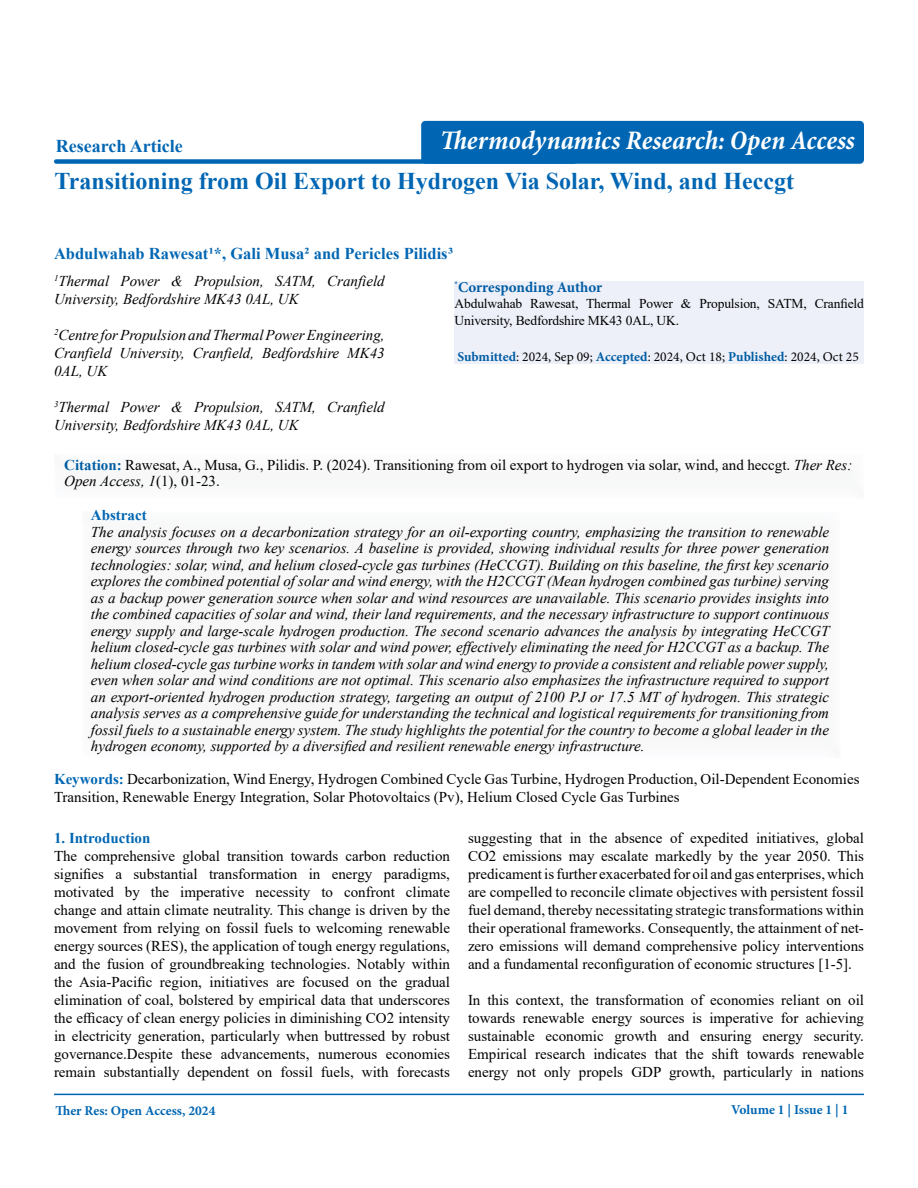
<style>
.page{position:relative;width:918px;height:1188px;background:#fff}
.page>*{position:absolute;margin:0;border:0;box-sizing:border-box;transform-origin:0 0}
.t1{font:italic 700 condensed 27px "Minion Pro";color:#fff}
.t2{font:700 24px "Times New Roman";color:#0066b3}
.t3{font:700 18px "Times New Roman";color:#0066b3}
.t4{font:700 16.5px "Times New Roman";color:#0066b3}
.t5{font:15px/18px "Times New Roman";color:#000;text-align:justify}
.t6{font:italic 15px/16.5px "Times New Roman";color:#000}
.t7{font:700 15px "Times New Roman";color:#0066b3}
.t8{font:700 15px "Minion Pro";color:#005da4}
.t9{font:13.5px/16.5px "Times New Roman";letter-spacing:-.01em;color:#000}
.t10{font:13.5px "Minion Pro";color:#000}
.t11{font:700 13.5px "Minion Pro";color:#0066b3}
.s1{font-weight:700;color:#005da4}
.s2{font-style:italic}
.s3{font-weight:700;color:#0066b3}
</style>
<div class="page">
<div style="left:54px;top:159px;width:523px;height:5px;background:#0066b3;border-radius:2px"></div>
<hr style="left:54px;top:1094px;width:810px;height:1px;background:#0066b3">
<div style="left:421px;top:121px;width:443px;height:43px;background:#0066b3;border-radius:4px"></div>
<div style="left:41px;top:443px;width:837px;height:57px;background:#fafafb"></div>
<div style="left:70px;top:501px;width:784px;height:259px;background:#f7f7f8"></div>
<div style="left:455px;top:281px;width:409px;height:83px;background:#eef0f9"></div>
<p class="t3" style="left:56px;top:133px;width:129px">Research Article</p>
<h1 class="t1" style="left:440px;top:122px;width:416px">Thermodynamics Research: Open Access</h1>
<h2 class="t2" style="left:55px;top:163px;width:741px">Transitioning from Oil Export to Hydrogen Via Solar, Wind, and Heccgt</h2>
<p class="t4" style="left:54px;top:241px;width:401px">Abdulwahab Rawesat1*, Gali Musa2 and Pericles Pilidis3</p>
<p class="t6" style="left:54px;top:272px;width:332px;line-height:18px"><sup>1</sup>Thermal Power &amp; Propulsion, SATM, Cranfield<br>University, Bedfordshire MK43 0AL, UK</p>
<p class="t6" style="left:54px;top:326px;width:332px;line-height:18px;text-align:justify"><sup>2</sup>Centre for Propulsion and Thermal Power Engineering, Cranfield University, Cranfield, Bedfordshire MK43<br>0AL, UK</p>
<p class="t6" style="left:54px;top:398px;width:332px;line-height:18px"><sup>3</sup>Thermal Power &amp; Propulsion, SATM, Cranfield<br>University, Bedfordshire MK43 0AL, UK</p>
<p class="t5" style="left:64px;top:456px;width:790px;line-height:16.5px"><span class="s1">Citation:</span> Rawesat, A., Musa, G., Pilidis. P. (2024). Transitioning from oil export to hydrogen via solar, wind, and heccgt. <span class="s2">Ther Res:<br>Open Access, 1</span>(1), 01-23.</p>
<p class="t7" style="left:91px;top:505px;width:57px">Abstract</p>
<p class="t6" style="left:91px;top:523px;width:740px;text-align:justify">The analysis focuses on a decarbonization strategy for an oil-exporting country, emphasizing the transition to renewable energy sources through two key scenarios. A baseline is provided, showing individual results for three power generation technologies: solar, wind, and helium closed-cycle gas turbines (HeCCGT). Building on this baseline, the first key scenario explores the combined potential of solar and wind energy, with the H2CCGT (Mean hydrogen combined gas turbine) serving as a backup power generation source when solar and wind resources are unavailable. This scenario provides insights into the combined capacities of solar and wind, their land requirements, and the necessary infrastructure to support continuous energy supply and large-scale hydrogen production. The second scenario advances the analysis by integrating HeCCGT helium closed-cycle gas turbines with solar and wind power, effectively eliminating the need for H2CCGT as a backup. The helium closed-cycle gas turbine works in tandem with solar and wind energy to provide a consistent and reliable power supply, even when solar and wind conditions are not optimal. This scenario also emphasizes the infrastructure required to support an export-oriented hydrogen production strategy, targeting an output of 2100 PJ or 17.5 MT of hydrogen. This strategic analysis serves as a comprehensive guide for understanding the technical and logistical requirements for transitioning from fossil fuels to a sustainable energy system. The study highlights the potential for the country to become a global leader in the hydrogen economy, supported by a diversified and resilient renewable energy infrastructure.</p>
<p class="t8" style="left:455px;top:276px;width:149px"><sup>*</sup>Corresponding Author</p>
<p class="t9" style="left:455px;top:295px;width:411px">Abdulwahab Rawesat, Thermal Power &amp; Propulsion, SATM, Cranfield<br>University, Bedfordshire MK43 0AL, UK.</p>
<p class="t10" style="left:457px;top:347px;width:403px"><span class="s1">Submitted</span>: 2024, Sep 09; <span class="s1">Accepted</span>: 2024, Oct 18; <span class="s1">Published</span>: 2024, Oct 25</p>
<p class="t5" style="left:54px;top:769px;width:807px"><span class="s3">Keywords:</span> Decarbonization, Wind Energy, Hydrogen Combined Cycle Gas Turbine, Hydrogen Production, Oil-Dependent Economies<br>Transition, Renewable Energy Integration, Solar Photovoltaics (Pv), Helium Closed Cycle Gas Turbines</p>
<p class="t7" style="left:54px;top:827px;width:98px">1. Introduction</p>
<p class="t5" style="left:54px;top:846px;width:398px">The comprehensive global transition towards carbon reduction signifies a substantial transformation in energy paradigms, motivated by the imperative necessity to confront climate change and attain climate neutrality. This change is driven by the movement from relying on fossil fuels to welcoming renewable energy sources (RES), the application of tough energy regulations, and the fusion of groundbreaking technologies. Notably within the Asia-Pacific region, initiatives are focused on the gradual elimination of coal, bolstered by empirical data that underscores the efficacy of clean energy policies in diminishing CO2 intensity in electricity generation, particularly when buttressed by robust governance.Despite these advancements, numerous economies remain substantially dependent on fossil fuels, with forecasts</p>
<p class="t5" style="left:468px;top:828px;width:398px">suggesting that in the absence of expedited initiatives, global CO2 emissions may escalate markedly by the year 2050. This predicament is further exacerbated for oil and gas enterprises, which are compelled to reconcile climate objectives with persistent fossil fuel demand, thereby necessitating strategic transformations within their operational frameworks. Consequently, the attainment of net&shy;zero emissions will demand comprehensive policy interventions and a fundamental reconfiguration of economic structures [1-5].</p>
<p class="t5" style="left:468px;top:990px;width:398px">In this context, the transformation of economies reliant on oil towards renewable energy sources is imperative for achieving sustainable economic growth and ensuring energy security.<br>Empirical research indicates that the shift towards renewable energy not only propels GDP growth, particularly in nations</p>
<p class="t11" style="left:56px;top:1101px;width:161px">Ther Res: Open Access, 2024</p>
<p class="t11" style="left:731px;top:1100px;width:119px">Volume 1 | Issue 1 | 1</p>
</div>
